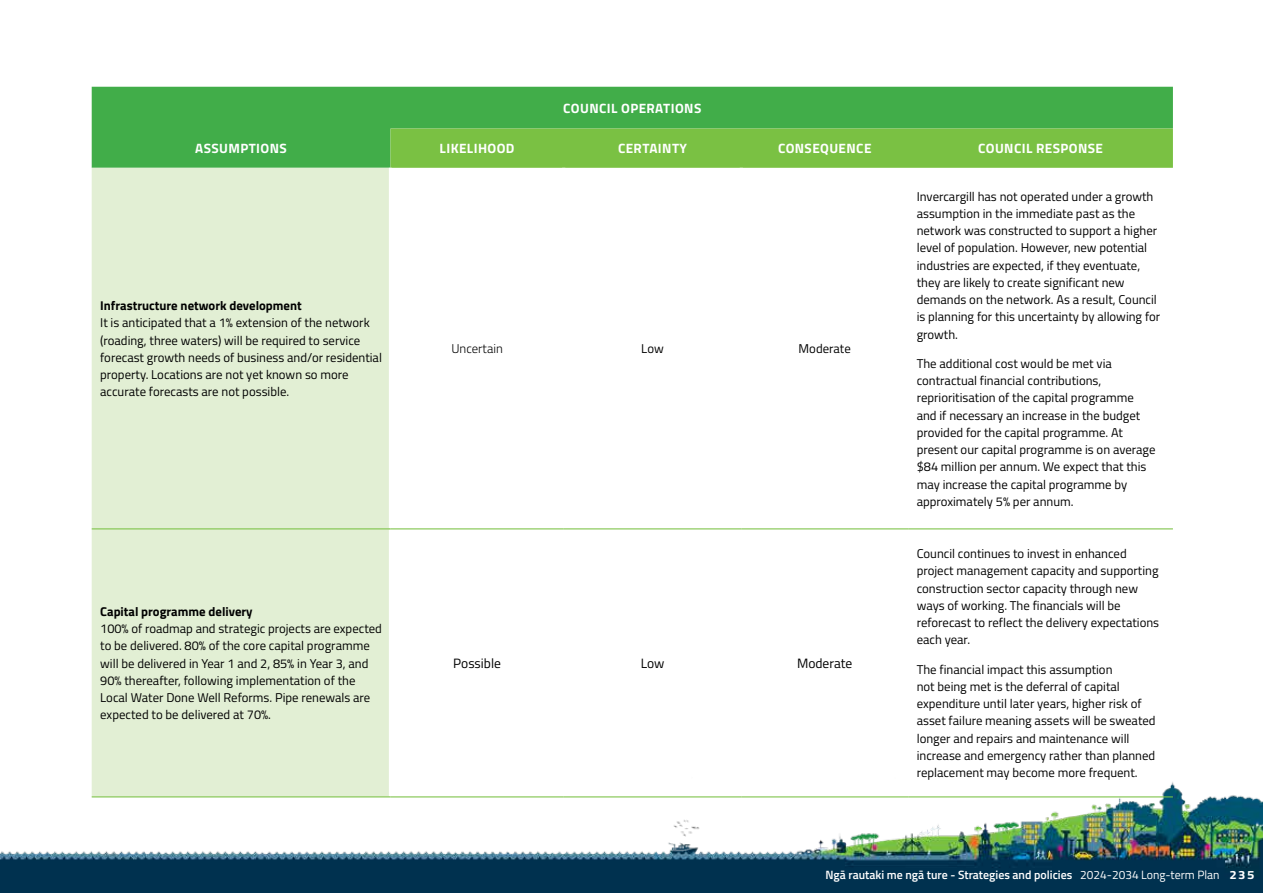
<style>
.page{position:relative;width:1263px;height:893px;background:#fff}
.page>*{position:absolute;margin:0;border:0;box-sizing:border-box;transform-origin:0 0}
.t1{font:700 13.5px "Titillium";letter-spacing:.03em;color:#fff}
.t2{font:13.5px "Titillium";color:#000}
.t3{font:12.75px/17.2px "Titillium";color:#000}
.t4{font:700 12.75px "Titillium";color:#000}
.t5{font:300 12.75px "Titillium";color:#000}
.t6{font:600 12px "Titillium";color:#fff}
.s1{font-weight:400}
.s2{font-weight:700}
</style>
<div class="page">
<img style="left:0;top:775px;width:1263px;height:118px">
<div style="left:92px;top:87px;width:1081px;height:81px;background:#41ad49"></div>
<div style="left:390px;top:129px;width:783px;height:39px;background:#7ac143"></div>
<div style="left:92px;top:168px;width:297px;height:628px;background:#e2efd4"></div>
<hr style="left:389px;top:529px;width:3px;height:267px;background:#fff">
<hr style="left:562px;top:529px;width:3px;height:267px;background:#fff">
<hr style="left:740px;top:529px;width:3px;height:267px;background:#fff">
<hr style="left:92px;top:528px;width:298px;height:1px;background:#7ac143">
<hr style="left:390px;top:528px;width:174px;height:1px;background:#7ac143">
<hr style="left:564px;top:528px;width:177px;height:1px;background:#7ac143">
<hr style="left:741px;top:528px;width:167px;height:1px;background:#7ac143">
<hr style="left:908px;top:528px;width:265px;height:1px;background:#7ac143">
<hr style="left:92px;top:796px;width:298px;height:1px;background:#7ac143">
<hr style="left:390px;top:796px;width:174px;height:1px;background:#7ac143">
<hr style="left:564px;top:796px;width:177px;height:1px;background:#7ac143">
<hr style="left:741px;top:796px;width:167px;height:1px;background:#7ac143">
<hr style="left:908px;top:796px;width:265px;height:1px;background:#7ac143">
<p class="t1" style="left:563px;top:98px;width:140px">COUNCIL OPERATIONS</p>
<p class="t1" style="left:195px;top:138px;width:93px">ASSUMPTIONS</p>
<p class="t1" style="left:440px;top:138px;width:76px">LIKELIHOOD</p>
<p class="t1" style="left:618px;top:138px;width:70px">CERTAINTY</p>
<p class="t1" style="left:778px;top:138px;width:95px">CONSEQUENCE</p>
<p class="t1" style="left:978px;top:138px;width:126px">COUNCIL RESPONSE</p>
<p class="t4" style="left:100px;top:296px;width:203px">Infrastructure network development</p>
<p class="t3" style="left:100px;top:314px;width:283px">It is anticipated that a 1% extension of the network (roading, three waters) will be required to service forecast growth needs of business and/or residential property. Locations are not yet known so more accurate forecasts are not possible.</p>
<p class="t4" style="left:100px;top:602px;width:154px">Capital programme delivery</p>
<p class="t3" style="left:100px;top:619px;width:283px">100% of roadmap and strategic projects are expected to be delivered. 80% of the core capital programme will be delivered in Year 1 and 2, 85% in Year 3, and 90% thereafter, following implementation of the Local Water Done Well Reforms. Pipe renewals are expected to be delivered at 70%.</p>
<p class="t5" style="left:451px;top:339px;width:53px">Uncertain</p>
<p class="t3" style="left:641px;top:339px;width:24px">Low</p>
<p class="t3" style="left:799px;top:339px;width:54px">Moderate</p>
<p class="t2" style="left:453px;top:653px;width:49px">Possible</p>
<p class="t2" style="left:641px;top:653px;width:25px">Low</p>
<p class="t2" style="left:797px;top:653px;width:57px">Moderate</p>
<p class="t3" style="left:917px;top:187px;width:245px">Invercargill has not operated under a growth assumption in the immediate past as the network was constructed to support a higher level of population. However, new potential industries are expected, if they eventuate, they are likely to create significant new demands on the network. As a result, Council is planning for this uncertainty by allowing for growth.</p>
<p class="t3" style="left:917px;top:354px;width:240px">The additional cost would be met via contractual financial contributions, reprioritisation of the capital programme and if necessary an increase in the budget provided for the capital programme. At present our capital programme is on average $84 million per annum. We expect that this may increase the capital programme by approximately 5% per annum.</p>
<p class="t3" style="left:917px;top:544px;width:244px">Council continues to invest in enhanced project management capacity and supporting construction sector capacity through new ways of working. The financials will be reforecast to reflect the delivery expectations each year.</p>
<p class="t3" style="left:917px;top:660px;width:240px">The financial impact this assumption<br>not being met is the deferral of capital expenditure until later years, higher risk of asset failure meaning assets will be sweated longer and repairs and maintenance will increase and emergency rather than planned replacement may become more frequent.</p>
<p class="t6" style="left:825px;top:866px;width:430px">Ngā rautaki me ngā ture - Strategies and policies <span class="s1">2024-2034 Long-term Plan</span> <span class="s2">235</span></p>
</div>
